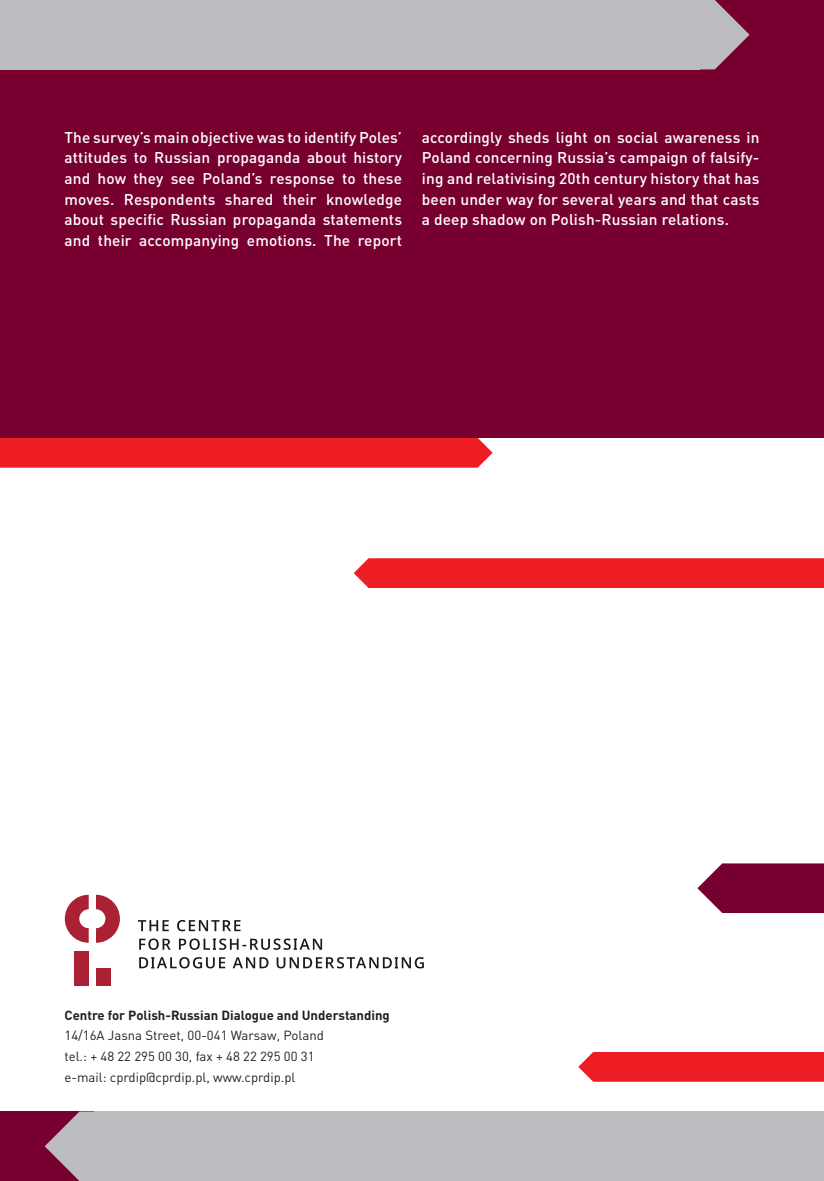
<style>
.page{position:relative;width:824px;height:1181px;background:#fff}
.page>*{position:absolute;margin:0;border:0;box-sizing:border-box;transform-origin:0 0}
.t1{font:500 15.4px/20.7px "DIN Pro";letter-spacing:.01em;color:#fff;text-align:justify}
.t2{font:13.12px/20.7px "DIN Pro";color:#231f20}
.t3{font:700 13.12px "DIN Pro";color:#231f20}
</style>
<div class="page">
<div style="left:0;top:1111px;width:104px;height:70px;background:#780031"></div>
<div style="left:94px;top:1111px;width:729px;height:70px;background:#bcbdc0"></div>
<svg style="left:45px;top:1111px;width:49px;height:70px"></svg>
<div style="left:0;top:0;width:823px;height:438px;background:#780031"></div>
<div style="left:0;top:0;width:699px;height:69px;background:#bcbdc0"></div>
<svg style="left:650px;top:0;width:100px;height:70px"></svg>
<div style="left:353px;top:558px;width:470px;height:30px;background:#ee1d23"></div>
<div style="left:578px;top:1052px;width:245px;height:29px;background:#ee1d23"></div>
<svg style="left:697px;top:863px;width:126px;height:50px;background:#861b47"></svg>
<div style="left:0;top:438px;width:492px;height:30px;background:#ee1d23"></div>
<svg style="left:96px;top:894px;width:24px;height:48px"></svg>
<svg style="left:65px;top:894px;width:24px;height:48px"></svg>
<div style="left:96px;top:968px;width:14px;height:17px;background:#ac2034"></div>
<div style="left:74px;top:951px;width:15px;height:34px;background:#ac2034"></div>
<svg style="left:138px;top:920px;width:286px;height:48px"></svg>
<p class="t1" style="left:64px;top:126px;width:339px">The survey’s main objective was to identify Poles’ attitudes to Russian propaganda about history and how they see Poland’s response to these moves. Respondents shared their knowledge about specific Russian propaganda statements and their accompanying emotions. The report</p>
<p class="t1" style="left:422px;top:126px;width:339px">accordingly sheds light on social awareness in Poland concerning Russia’s campaign of falsify&shy;ing and relativising 20th century history that has been under way for several years and that casts a deep shadow on Polish-Russian relations.</p>
<p class="t3" style="left:64px;top:1006px;width:327px">Centre for Polish-Russian Dialogue and Understanding</p>
<p class="t2" style="left:64px;top:1025px;width:261px">14/16A Jasna Street, 00-041 Warsaw, Poland tel.: + 48 22 295 00 30, fax + 48 22 295 00 31 e-mail: cprdip@cprdip.pl, www.cprdip.pl</p>
</div>
